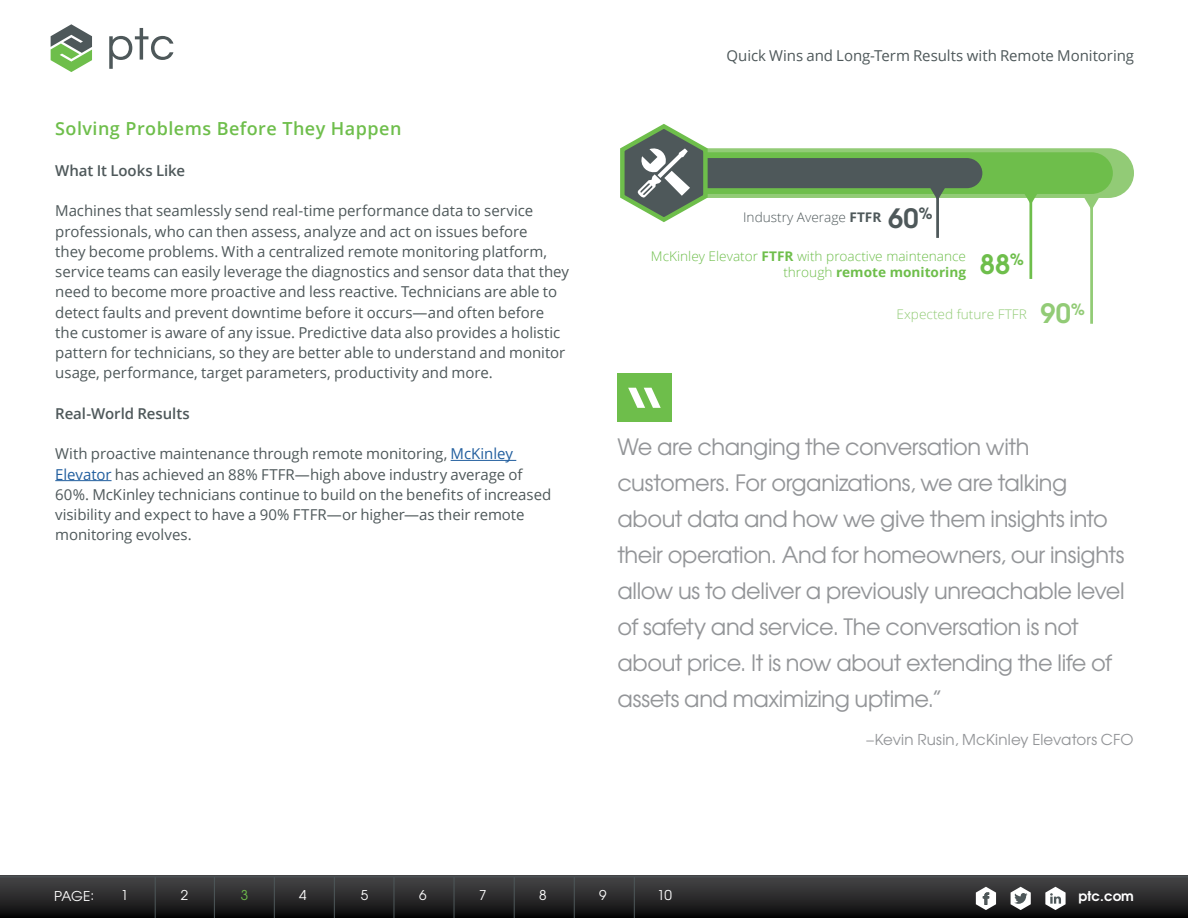
<style>
.page{position:relative;width:1188px;height:918px;background:#fff}
.page>*{position:absolute;margin:0;border:0;box-sizing:border-box;transform-origin:0 0}
.t1{font:700 26.55px "Te X Gyre Adventor";color:#4e585a}
.t2{font:700 26.55px "Te X Gyre Adventor";color:#6ebe4b}
.t3{font:22.5px/36px "Te X Gyre Adventor";letter-spacing:-.015em;color:#939598}
.t4{font:600 18px "Open Sans";letter-spacing:.025em;color:#6ebe4b}
.t5{font:15px/20.2px "Open Sans";letter-spacing:-.005em;color:#4e585a}
.t6{font:600 15px "Open Sans";letter-spacing:-.005em;color:#4e585a}
.t7{font:15px "Te X Gyre Adventor";letter-spacing:.01em;color:#939598}
.t8{font:13.5px "Te X Gyre Adventor";letter-spacing:-.015em;color:#fff}
.t9{font:700 13.5px "Te X Gyre Adventor";color:#fff}
.t10{font:13.5px "Te X Gyre Adventor";color:#6ebe4b}
.t11{font:300 13.35px/15.9px "Open Sans";color:#6ebe4b;text-align:right}
.t12{font:300 13.35px "Open Sans";color:#92cb76}
.t13{font:300 13.35px "Open Sans";color:#4e585a}
.s1{color:#215e9e}
.s2{font-weight:700}
.s3{font-family:"Te X Gyre Adventor";font-weight:700;font-size:26.55px}
</style>
<div class="page">
<div style="left:0;top:876px;width:1188px;height:42px;background:linear-gradient(to bottom,#49484a,#0b0a0b)"></div>
<hr style="left:155px;top:877px;width:1px;height:41px;background:#4e585a">
<hr style="left:214px;top:877px;width:1px;height:41px;background:#4e585a">
<hr style="left:274px;top:877px;width:1px;height:41px;background:#4e585a">
<hr style="left:334px;top:877px;width:1px;height:41px;background:#4e585a">
<hr style="left:394px;top:877px;width:1px;height:41px;background:#4e585a">
<hr style="left:454px;top:877px;width:1px;height:41px;background:#4e585a">
<hr style="left:0;top:877px;width:1188px;height:1px;background:#4e585a">
<hr style="left:514px;top:877px;width:1px;height:41px;background:#4e585a">
<hr style="left:574px;top:877px;width:1px;height:41px;background:#4e585a">
<hr style="left:634px;top:877px;width:1px;height:41px;background:#4e585a">
<svg style="left:51px;top:24px;width:41px;height:48px"></svg>
<svg style="left:109px;top:28px;width:64px;height:41px"></svg>
<svg style="left:1045px;top:887px;width:21px;height:23px"></svg>
<svg style="left:976px;top:887px;width:20px;height:23px"></svg>
<svg style="left:1011px;top:887px;width:20px;height:23px"></svg>
<hr style="left:451px;top:460px;width:65px;height:1px;background:#215e9e">
<hr style="left:55px;top:480px;width:57px;height:1px;background:#215e9e">
<div style="left:617px;top:373px;width:55px;height:49px;background:#6ebe4b"></div>
<svg style="left:628px;top:388px;width:33px;height:20px"></svg>
<hr style="left:1090px;top:188px;width:3px;height:136px;background:#92cb76">
<svg style="left:620px;top:124px;width:514px;height:101px"></svg>
<hr style="left:936px;top:188px;width:3px;height:50px;background:#4e585a">
<hr style="left:1029px;top:188px;width:3px;height:91px;background:#6ebe4b">
<p class="t5" style="left:727px;top:45px;width:409px">Quick Wins and Long-Term Results with Remote Monitoring</p>
<p class="t4" style="left:55px;top:116px;width:348px">Solving Problems Before They Happen</p>
<p class="t6" style="left:55px;top:160px;width:131px">What It Looks Like</p>
<p class="t5" style="left:55px;top:200px;width:515px">Machines that seamlessly send real-time performance data to service professionals, who can then assess, analyze and act on issues before<br>they become problems. With a centralized remote monitoring platform, service teams can easily leverage the diagnostics and sensor data that they need to become more proactive and less reactive. Technicians are able to detect faults and prevent downtime before it occurs—and often before the customer is aware of any issue. Predictive data also provides a holistic pattern for technicians, so they are better able to understand and monitor usage, performance, target parameters, productivity and more.</p>
<p class="t6" style="left:55px;top:403px;width:136px">Real-World Results</p>
<p class="t5" style="left:55px;top:443px;width:498px">With proactive maintenance through remote monitoring, <span class="s1">McKinley Elevator</span> has achieved an 88% FTFR—high above industry average of 60%. McKinley technicians continue to build on the benefits of increased visibility and expect to have a 90% FTFR—or higher—as their remote monitoring evolves.</p>
<p class="t3" style="left:617px;top:428px;width:509px">We are changing the conversation with customers. For organizations, we are talking about data and how we give them insights into their operation. And for homeowners, our insights allow us to deliver a previously unreachable level of safety and service. The conversation is not about price. It is now about extending the life of assets and maximizing uptime.”</p>
<p class="t7" style="left:867px;top:728px;width:268px">–Kevin Rusin, McKinley Elevators CFO</p>
<h1 class="t1" style="left:888px;top:195px;width:46px">60<sup>%</sup></h1>
<p class="t13" style="left:743px;top:208px;width:140px">Industry Average <span class="s2">FTFR</span></p>
<p class="t11" style="left:651px;top:248px;width:317px">McKinley Elevator <span class="s2">FTFR</span> with proactive maintenance through <span class="s2">remote monitoring</span></p>
<h1 class="t2" style="left:980px;top:241px;width:46px">88<sup>%</sup></h1>
<p class="t12" style="left:897px;top:305px;width:190px">Expected future FTFR <span class="s3">90</span><sup>%</sup></p>
<p class="t8" style="left:54px;top:886px;width:42px">PAGE:</p>
<p class="t8" style="left:121px;top:884px;width:9px">1</p>
<p class="t8" style="left:181px;top:884px;width:9px">2</p>
<p class="t10" style="left:241px;top:884px;width:9px">3</p>
<p class="t8" style="left:299px;top:884px;width:9px">4</p>
<p class="t8" style="left:361px;top:884px;width:9px">5</p>
<p class="t8" style="left:419px;top:884px;width:9px">6</p>
<p class="t8" style="left:479px;top:884px;width:9px">7</p>
<p class="t8" style="left:539px;top:884px;width:9px">8</p>
<p class="t8" style="left:599px;top:884px;width:9px">9</p>
<p class="t8" style="left:657px;top:884px;width:16px">10</p>
<p class="t9" style="left:1079px;top:885px;width:57px">ptc.com</p>
</div>
